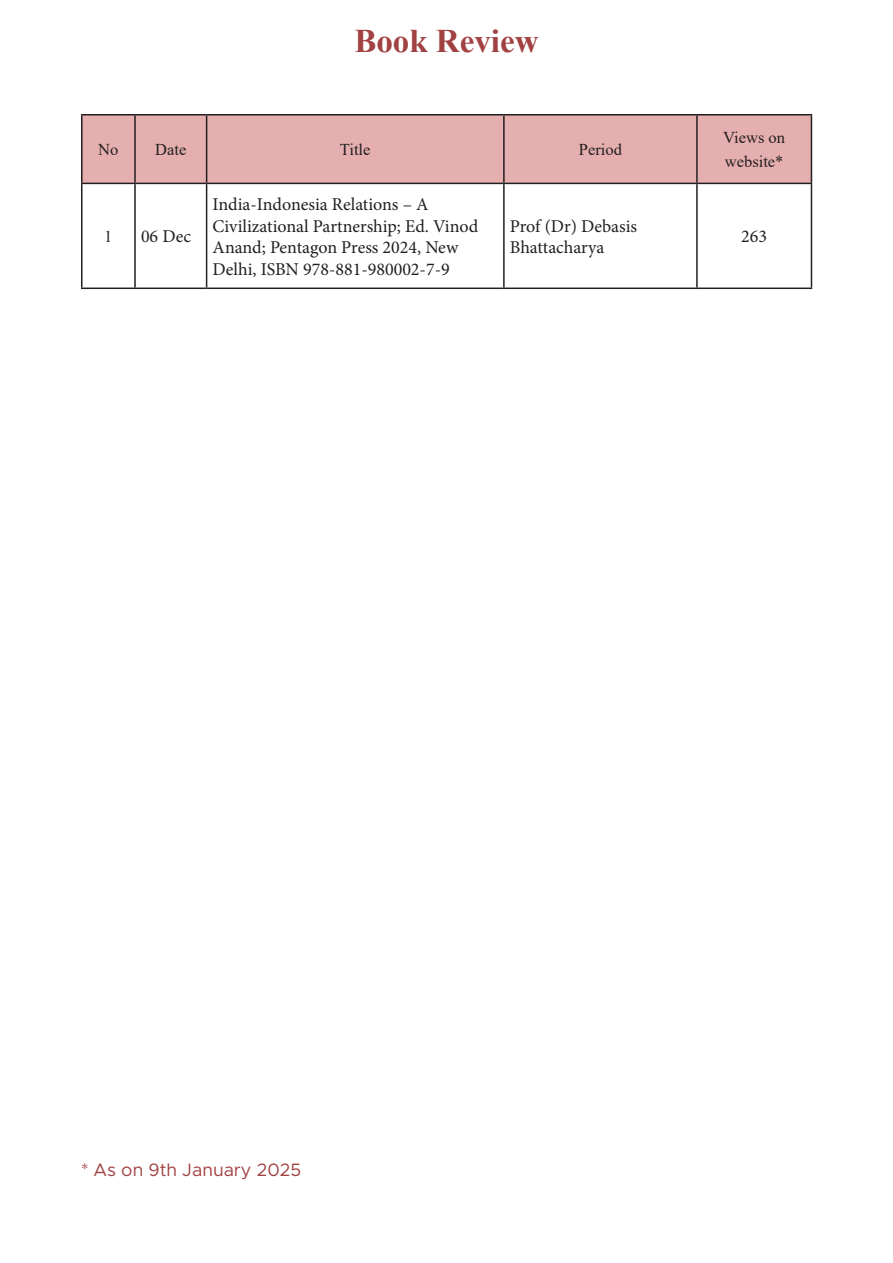
<style>
.page{position:relative;width:893px;height:1263px;background:#fff}
.page>*{position:absolute;margin:0;border:0;box-sizing:border-box;transform-origin:0 0}
.t1{font:700 33px "Times New Roman";color:#a14142}
.t2{font:18px/21.6px "Minion Pro";color:#231f20}
.t3{font:18px "Metropolis";color:#a14142}
.t4{font:16.5px/24px "Times New Roman";color:#231f20}
</style>
<div class="page">
<div style="left:82px;top:116px;width:729px;height:67px;background:#e5afaf"></div>
<hr style="left:81px;top:114px;width:54px;height:2px;background:#231f20">
<hr style="left:81px;top:115px;width:1px;height:68px;background:#231f20">
<hr style="left:135px;top:114px;width:72px;height:2px;background:#231f20">
<hr style="left:134px;top:115px;width:2px;height:68px;background:#231f20">
<hr style="left:207px;top:114px;width:297px;height:2px;background:#231f20">
<hr style="left:206px;top:115px;width:1px;height:68px;background:#231f20">
<hr style="left:504px;top:114px;width:193px;height:2px;background:#231f20">
<hr style="left:503px;top:115px;width:2px;height:68px;background:#231f20">
<hr style="left:697px;top:114px;width:115px;height:2px;background:#231f20">
<hr style="left:696px;top:115px;width:2px;height:68px;background:#231f20">
<hr style="left:811px;top:115px;width:1px;height:68px;background:#231f20">
<hr style="left:81px;top:183px;width:54px;height:1px;background:#231f20">
<hr style="left:135px;top:183px;width:72px;height:1px;background:#231f20">
<hr style="left:207px;top:183px;width:297px;height:1px;background:#231f20">
<hr style="left:504px;top:183px;width:193px;height:1px;background:#231f20">
<hr style="left:697px;top:183px;width:115px;height:1px;background:#231f20">
<hr style="left:81px;top:184px;width:1px;height:104px;background:#231f20">
<hr style="left:134px;top:184px;width:2px;height:104px;background:#231f20">
<hr style="left:206px;top:184px;width:1px;height:104px;background:#231f20">
<hr style="left:503px;top:184px;width:2px;height:104px;background:#231f20">
<hr style="left:696px;top:184px;width:2px;height:104px;background:#231f20">
<hr style="left:811px;top:184px;width:1px;height:104px;background:#231f20">
<hr style="left:81px;top:288px;width:54px;height:1px;background:#231f20">
<hr style="left:135px;top:288px;width:72px;height:1px;background:#231f20">
<hr style="left:207px;top:288px;width:297px;height:1px;background:#231f20">
<hr style="left:504px;top:288px;width:193px;height:1px;background:#231f20">
<hr style="left:697px;top:288px;width:115px;height:1px;background:#231f20">
<p class="t1" style="left:354px;top:17px;width:186px">Book Review</p>
<p class="t4" style="left:98px;top:137px;width:22px">No</p>
<p class="t4" style="left:155px;top:137px;width:33px">Date</p>
<p class="t4" style="left:340px;top:137px;width:32px">Title</p>
<p class="t4" style="left:579px;top:137px;width:45px">Period</p>
<p class="t4" style="left:104px;top:223px;width:10px">1</p>
<p class="t2" style="left:141px;top:226px;width:52px">06 Dec</p>
<p class="t2" style="left:213px;top:194px;width:267px">India-Indonesia Relations – A Civilizational Partnership; Ed. Vinod Anand; Pentagon Press 2024, New Delhi, ISBN 978-881-980002-7-9</p>
<p class="t2" style="left:510px;top:215px;width:129px">Prof (Dr) Debasis<br>Bhattacharya</p>
<p class="t4" style="left:723px;top:125px;width:63px">Views on website*</p>
<p class="t2" style="left:741px;top:226px;width:27px">263</p>
<p class="t3" style="left:81px;top:1159px;width:222px">* As on 9th January 2025</p>
</div>
